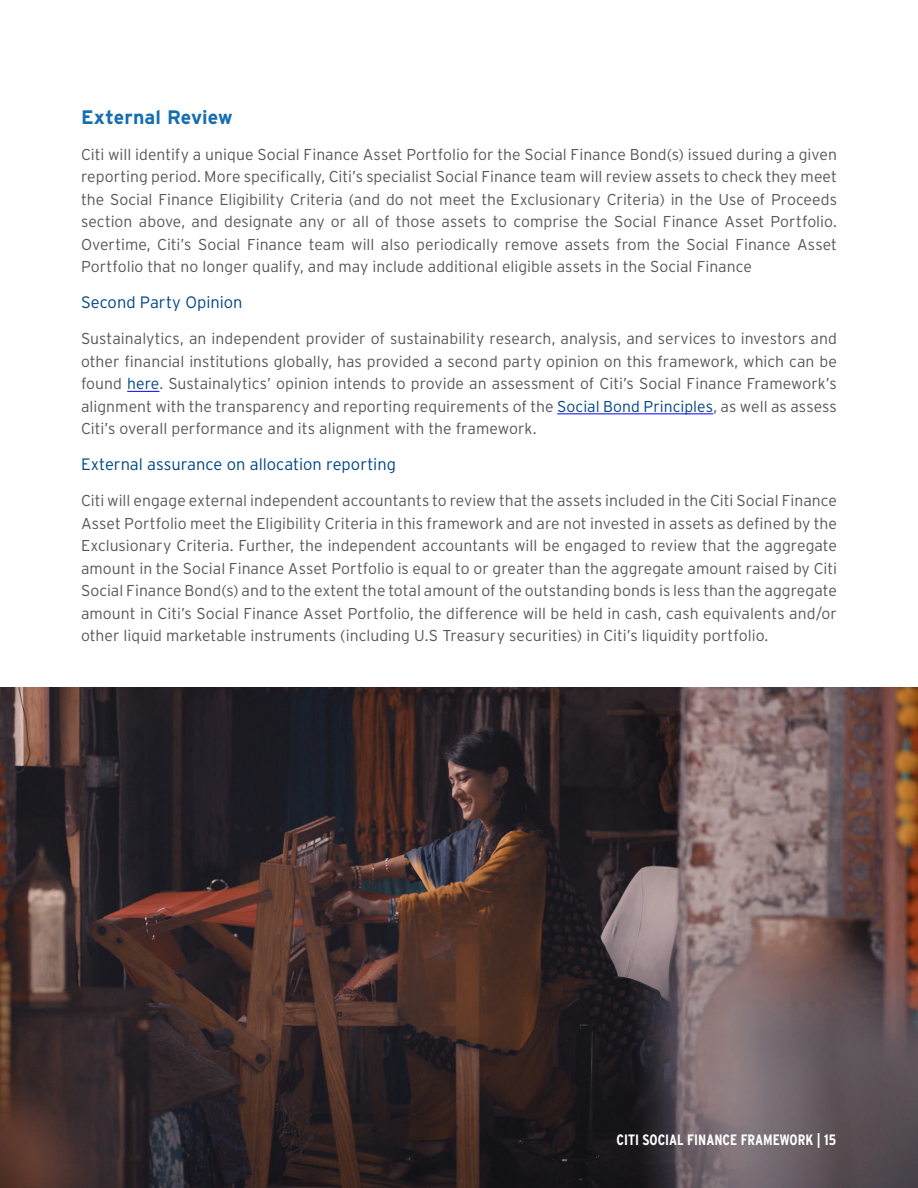
<style>
.page{position:relative;width:918px;height:1188px;background:#fff}
.page>*{position:absolute;margin:0;border:0;box-sizing:border-box;transform-origin:0 0}
.Body_Copy_-_Standard{font:700 19.5px "Interstate";letter-spacing:.005em;color:#166eb0}
.Body_Copy_-_Standard-2{font:300 16.5px "Interstate";color:#004684}
.Body_Copy_-_Standard-3{font:300 15.75px/22.5px "Interstate";color:#57585a;text-align:justify}
.t1{font:700 condensed 15px "Interstate";color:#fff}
.s1{color:#004684}
</style>
<div class="page">
<hr style="left:127px;top:391px;width:32px;height:1px;background:#00f">
<hr style="left:557px;top:414px;width:156px;height:1px;background:#00f">
<img style="left:0;top:688px;width:918px;height:500px">
<p class="Body_Copy_-_Standard" style="left:81px;top:105px;width:153px">External Review</p>
<p class="Body_Copy_-_Standard-3" style="left:81px;top:143px;width:758px">Citi will identify a unique Social Finance Asset Portfolio for the Social Finance Bond(s) issued during a given reporting period. More specifically, Citi’s specialist Social Finance team will review assets to check they meet the Social Finance Eligibility Criteria (and do not meet the Exclusionary Criteria) in the Use of Proceeds section above, and designate any or all of those assets to comprise the Social Finance Asset Portfolio.<br>Overtime, Citi’s Social Finance team will also periodically remove assets from the Social Finance Asset Portfolio that no longer qualify, and may include additional eligible assets in the Social Finance</p>
<p class="Body_Copy_-_Standard-2" style="left:81px;top:292px;width:163px">Second Party Opinion</p>
<p class="Body_Copy_-_Standard-3" style="left:81px;top:327px;width:758px">Sustainalytics, an independent provider of sustainability research, analysis, and services to investors and other financial institutions globally, has provided a second party opinion on this framework, which can be found <span class="s1">here</span>. Sustainalytics’ opinion intends to provide an assessment of Citi’s Social Finance Framework’s alignment with the transparency and reporting requirements of the <span class="s1">Social Bond Principles</span>, as well as assess Citi’s overall performance and its alignment with the framework.</p>
<p class="Body_Copy_-_Standard-2" style="left:81px;top:454px;width:317px">External assurance on allocation reporting</p>
<p class="Body_Copy_-_Standard-3" style="left:81px;top:489px;width:758px">Citi will engage external independent accountants to review that the assets included in the Citi Social Finance Asset Portfolio meet the Eligibility Criteria in this framework and are not invested in assets as defined by the Exclusionary Criteria. Further, the independent accountants will be engaged to review that the aggregate amount in the Social Finance Asset Portfolio is equal to or greater than the aggregate amount raised by Citi Social Finance Bond(s) and to the extent the total amount of the outstanding bonds is less than the aggregate amount in Citi’s Social Finance Asset Portfolio, the difference will be held in cash, cash equivalents and/or other liquid marketable instruments (including U.S Treasury securities) in Citi’s liquidity portfolio.</p>
<p class="t1" style="left:617px;top:1131px;width:221px">CITI SOCIAL FINANCE FRAMEWORK | 15</p>
</div>
